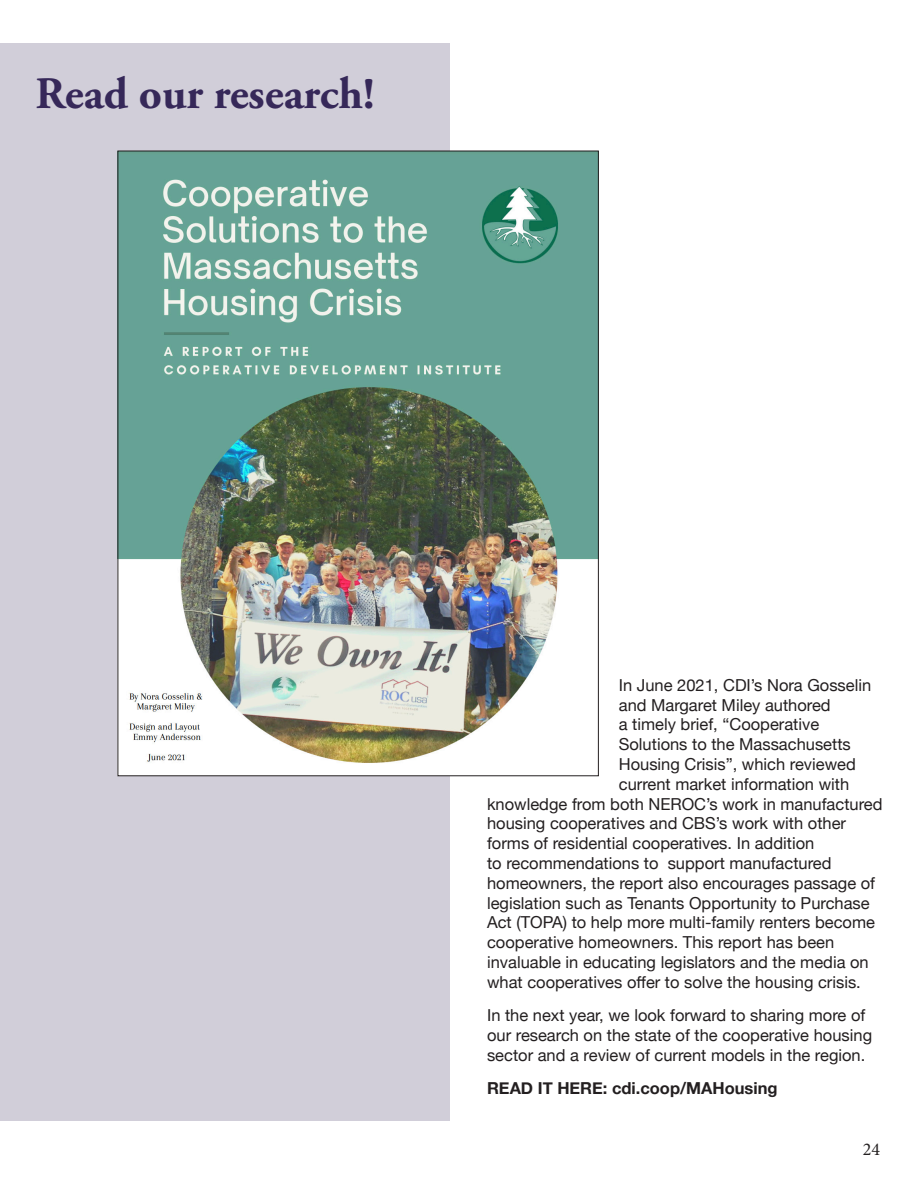
<style>
.page{position:relative;width:918px;height:1188px;background:#fff}
.page>*{position:absolute;margin:0;border:0;box-sizing:border-box;transform-origin:0 0}
.t1{font:700 45px "Adobe Garamond Pro";color:#362859}
.t2{font:18px "Minion Pro";color:#231f20}
.t3{font:16.5px/19.8px "Helvetica Neue";color:#231f20}
.t4{font:700 16.5px "Helvetica Neue";color:#231f20}
</style>
<div class="page">
<div style="left:0;top:43px;width:450px;height:1077px;background:#d1ced9"></div>
<img style="left:120px;top:153px;width:477px;height:621px">
<p class="t1" style="left:36px;top:68px;width:340px">Read our research!</p>
<p class="t3" style="left:619px;top:676px;width:254px">In June 2021, CDI’s Nora Gosselin</p>
<p class="t3" style="left:619px;top:696px;width:213px">and Margaret Miley authored</p>
<p class="t3" style="left:619px;top:716px;width:202px">a timely brief, “Cooperative</p>
<p class="t3" style="left:619px;top:735px;width:233px">Solutions to the Massachusetts</p>
<p class="t3" style="left:619px;top:755px;width:239px">Housing Crisis”, which reviewed</p>
<p class="t3" style="left:619px;top:775px;width:232px">current market information with</p>
<p class="t3" style="left:487px;top:795px;width:397px">knowledge from both NEROC’s work in manufactured</p>
<p class="t3" style="left:487px;top:815px;width:361px">housing cooperatives and CBS’s work with other</p>
<p class="t3" style="left:487px;top:834px;width:329px">forms of residential cooperatives. In addition</p>
<p class="t3" style="left:487px;top:854px;width:346px">to recommendations to support manufactured</p>
<p class="t3" style="left:487px;top:874px;width:390px">homeowners, the report also encourages passage of</p>
<p class="t3" style="left:487px;top:894px;width:384px">legislation such as Tenants Opportunity to Purchase</p>
<p class="t3" style="left:487px;top:914px;width:389px">Act (TOPA) to help more multi-family renters become</p>
<p class="t3" style="left:487px;top:933px;width:349px">cooperative homeowners. This report has been</p>
<p class="t3" style="left:487px;top:953px;width:383px">invaluable in educating legislators and the media on</p>
<p class="t3" style="left:487px;top:973px;width:375px">what cooperatives offer to solve the housing crisis.</p>
<p class="t3" style="left:487px;top:1006px;width:387px">In the next year, we look forward to sharing more of our research on the state of the cooperative housing sector and a review of current models in the region.</p>
<p class="t4" style="left:487px;top:1075px;width:292px">READ IT HERE: cdi.coop/MAHousing</p>
<p class="t2" style="left:863px;top:1137px;width:19px">24</p>
</div>
